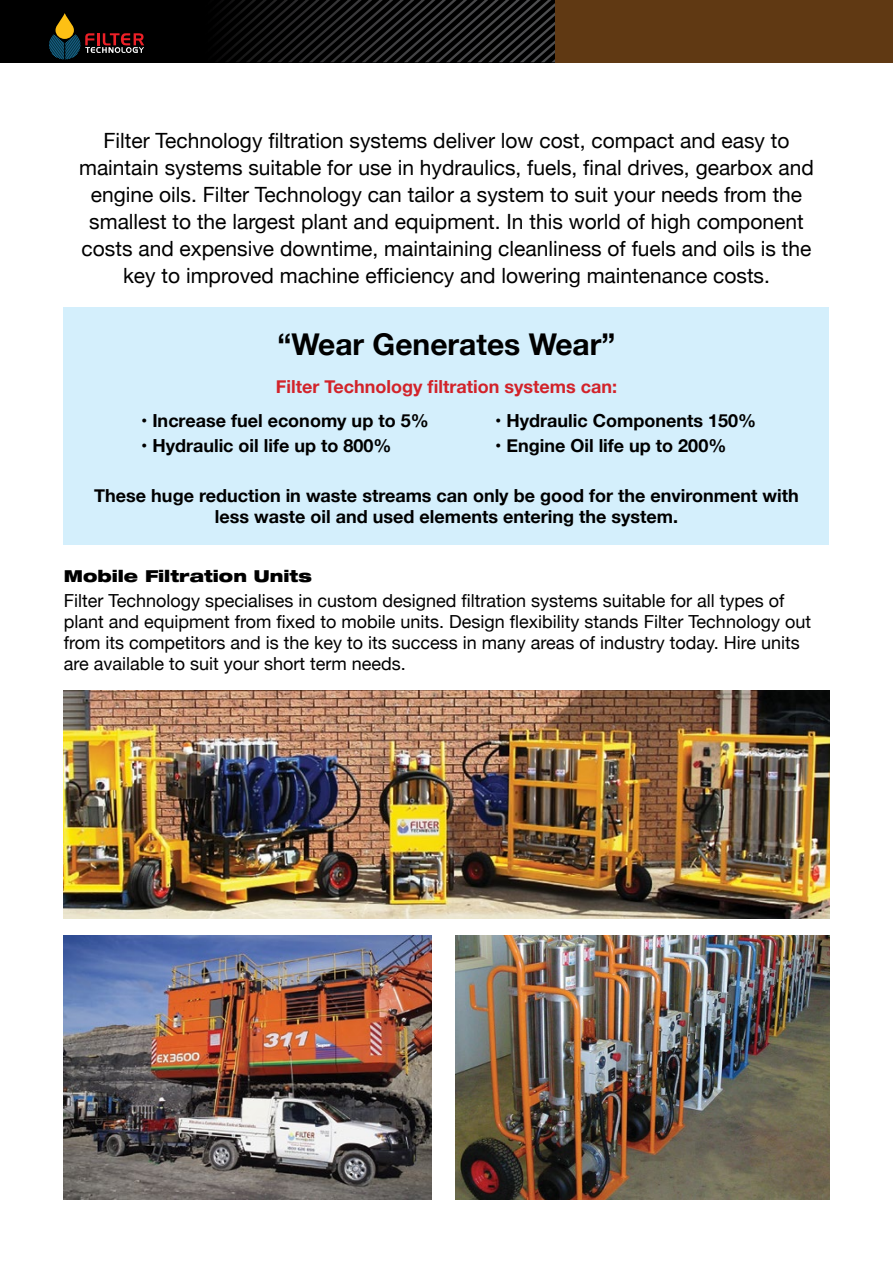
<style>
.page{position:relative;width:893px;height:1263px;background:#fff}
.page>*{position:absolute;margin:0;border:0;box-sizing:border-box;transform-origin:0 0}
.t1{font:700 30px "Helvetica Neue";color:#000}
.t2{font:21px/27px "Helvetica Neue";color:#000;text-align:center}
.t3{font:18px/21px "Helvetica Neue";color:#000}
.t4{font:700 18px/21px "Helvetica Neue";color:#000;text-align:center}
.t5{font:700 18px "Helvetica Neue";color:#d2232a}
.t6{font:900 expanded 16.5px "Helvetica Neue LT Std";color:#000}
</style>
<div class="page">
<div style="left:0;top:0;width:893px;height:62px;background:#000"></div>
<svg style="left:220px;top:0;width:335px;height:62px"></svg>
<div style="left:555px;top:0;width:338px;height:62px;background:#603913"></div>
<svg style="left:49px;top:13px;width:95px;height:46px"></svg>
<div style="left:64px;top:307px;width:765px;height:237px;background:#d4effc"></div>
<img style="left:64px;top:691px;width:765px;height:227px">
<img style="left:64px;top:935px;width:368px;height:264px">
<img style="left:455px;top:935px;width:374px;height:264px">
<p class="t2" style="left:79px;top:128px;width:736px">Filter Technology filtration systems deliver low cost, compact and easy to maintain systems suitable for use in hydraulics, fuels, final drives, gearbox and engine oils. Filter Technology can tailor a system to suit your needs from the smallest to the largest plant and equipment. In this world of high component costs and expensive downtime, maintaining cleanliness of fuels and oils is the key to improved machine efficiency and lowering maintenance costs.</p>
<p class="t1" style="left:278px;top:320px;width:339px">“Wear Generates Wear”</p>
<p class="t5" style="left:276px;top:372px;width:343px">Filter Technology filtration systems can:</p>
<p class="t4" style="left:141px;top:410px;width:289px">• Increase fuel economy up to 5%</p>
<p class="t4" style="left:495px;top:410px;width:262px">• Hydraulic Components 150%</p>
<p class="t4" style="left:141px;top:435px;width:252px">• Hydraulic oil life up to 800%</p>
<p class="t4" style="left:495px;top:435px;width:233px">• Engine Oil life up to 200%</p>
<p class="t4" style="left:94px;top:486px;width:706px">These huge reduction in waste streams can only be good for the environment with less waste oil and used elements entering the system.</p>
<p class="t6" style="left:64px;top:565px;width:250px">Mobile Filtration Units</p>
<p class="t3" style="left:64px;top:591px;width:749px">Filter Technology specialises in custom designed filtration systems suitable for all types of plant and equipment from fixed to mobile units. Design flexibility stands Filter Technology out from its competitors and is the key to its success in many areas of industry today. Hire units are available to suit your short term needs.</p>
</div>
